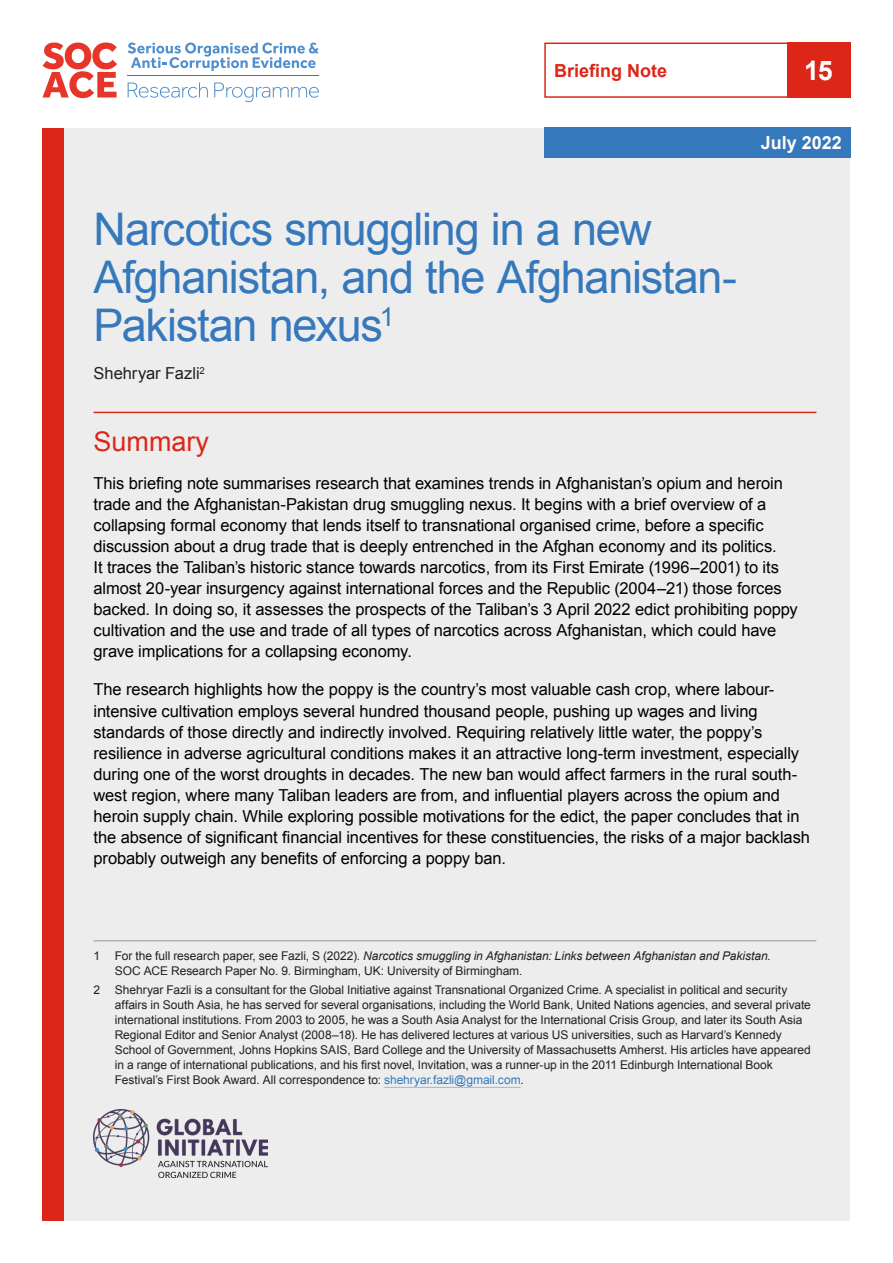
<style>
.page{position:relative;width:893px;height:1263px;background:#fff}
.page>*{position:absolute;margin:0;border:0;box-sizing:border-box;transform-origin:0 0}
.t1{font:45px/48px "Arial";letter-spacing:-.03em;color:#3578bb}
.Key_Message_H1{font:27px "Arial";color:#dc2618}
.t2{font:700 27px "Arial";color:#fff}
.Document_Type{font:700 18px "Arial";color:#dc2618}
.Date{font:700 18px "Arial";color:#fff}
.Key_Message_Text{font:16.5px/21px "Arial";letter-spacing:-.005em;color:#000}
.Author{font:16.5px "Arial";letter-spacing:-.005em;color:#231f20}
.Footnote_text{font:12px/15px "Arial";letter-spacing:-.005em;color:#231f20}
.s1{font-style:italic}
.s2{color:#3578bb}
</style>
<div class="page">
<div style="left:43px;top:128px;width:807px;height:1092px;background:#ededee"></div>
<hr style="left:94px;top:412px;width:722px;height:1px;background:#dc2618">
<hr style="left:94px;top:940px;width:722px;height:1px;background:#939598">
<hr style="left:384px;top:1087px;width:137px;height:1px;background:#9abbdd">
<img style="left:94px;top:1109px;width:174px;height:69px">
<div style="left:43px;top:128px;width:21px;height:1092px;background:#dc2618"></div>
<div style="left:544px;top:43px;width:306px;height:55px;border:2px solid #dc2618"></div>
<hr style="left:128px;top:75px;width:191px;height:1px;background:#e73629">
<svg style="left:128px;top:43px;width:191px;height:28px"></svg>
<svg style="left:128px;top:82px;width:80px;height:16px"></svg>
<svg style="left:214px;top:82px;width:105px;height:20px"></svg>
<svg style="left:43px;top:43px;width:74px;height:55px"></svg>
<div style="left:544px;top:128px;width:306px;height:30px;background:#3578bb"></div>
<div style="left:787px;top:43px;width:63px;height:55px;background:#dc2618"></div>
<p class="Document_Type" style="left:554px;top:59px;width:115px">Briefing Note</p>
<p class="t1" style="left:94px;top:206px;width:645px">Narcotics smuggling in a new<br>Afghanistan, and the Afghanistan-<br>Pakistan nexus<sup>1</sup></p>
<p class="Author" style="left:94px;top:363px;width:113px">Shehryar Fazli<sup>2</sup></p>
<p class="t2" style="left:804px;top:53px;width:30px">15</p>
<p class="Date" style="left:761px;top:131px;width:83px">July 2022</p>
<h1 class="Key_Message_H1" style="left:94px;top:424px;width:117px">Summary</h1>
<p class="Key_Message_Text" style="left:94px;top:473px;width:706px">This briefing note summarises research that examines trends in Afghanistan’s opium and heroin trade and the Afghanistan-Pakistan drug smuggling nexus. It begins with a brief overview of a collapsing formal economy that lends itself to transnational organised crime, before a specific discussion about a drug trade that is deeply entrenched in the Afghan economy and its politics.<br>It traces the Taliban’s historic stance towards narcotics, from its First Emirate (1996–2001) to its almost 20-year insurgency against international forces and the Republic (2004–21) those forces backed. In doing so, it assesses the prospects of the Taliban’s 3 April 2022 edict prohibiting poppy cultivation and the use and trade of all types of narcotics across Afghanistan, which could have grave implications for a collapsing economy.</p>
<p class="Key_Message_Text" style="left:94px;top:679px;width:718px">The research highlights how the poppy is the country’s most valuable cash crop, where labour&shy;intensive cultivation employs several hundred thousand people, pushing up wages and living standards of those directly and indirectly involved. Requiring relatively little water, the poppy’s resilience in adverse agricultural conditions makes it an attractive long-term investment, especially during one of the worst droughts in decades. The new ban would affect farmers in the rural south&shy;west region, where many Taliban leaders are from, and influential players across the opium and heroin supply chain. While exploring possible motivations for the edict, the paper concludes that in the absence of significant financial incentives for these constituencies, the risks of a major backlash probably outweigh any benefits of enforcing a poppy ban.</p>
<p class="Footnote_text" style="left:115px;top:948px;width:658px;text-indent:-21px">1 For the full research paper, see Fazli, S (2022). <span class="s1">Narcotics smuggling in Afghanistan: Links between Afghanistan and Pakistan.<br></span>SOC ACE Research Paper No. 9. Birmingham, UK: University of Birmingham.</p>
<p class="Footnote_text" style="left:115px;top:983px;width:698px;text-indent:-21px">2 Shehryar Fazli is a consultant for the Global Initiative against Transnational Organized Crime. A specialist in political and security affairs in South Asia, he has served for several organisations, including the World Bank, United Nations agencies, and several private international institutions. From 2003 to 2005, he was a South Asia Analyst for the International Crisis Group, and later its South Asia Regional Editor and Senior Analyst (2008–18). He has delivered lectures at various US universities, such as Harvard’s Kennedy School of Government, Johns Hopkins SAIS, Bard College and the University of Massachusetts Amherst. His articles have appeared in a range of international publications, and his first novel, Invitation, was a runner-up in the 2011 Edinburgh International Book Festival’s First Book Award. All correspondence to: <span class="s2">shehryar.fazli@gmail.com</span>.</p>
</div>
